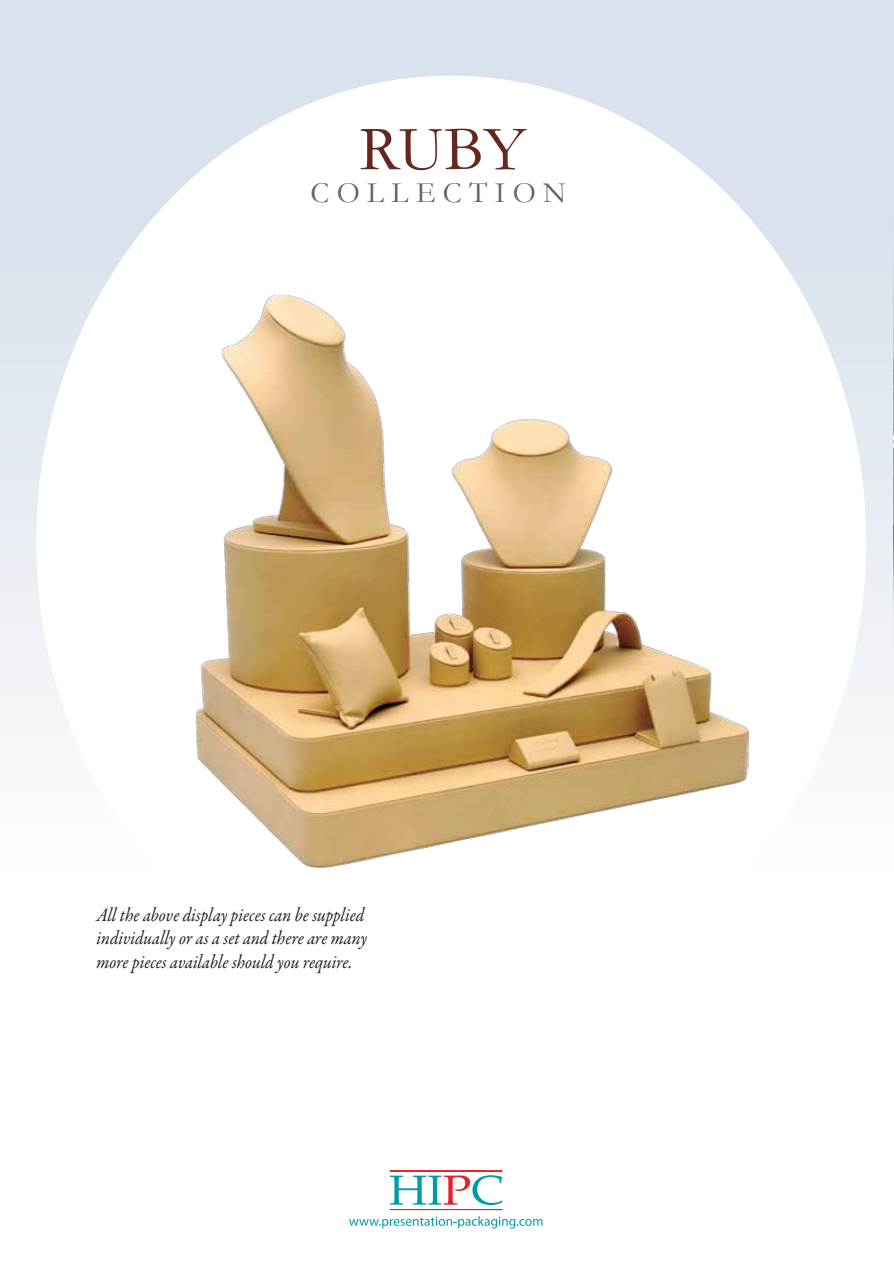
<style>
.page{position:relative;width:894px;height:1264px;background:#fff}
.page>*{position:absolute;margin:0;border:0;box-sizing:border-box;transform-origin:0 0}
.t1{font:63.75px "Garamond";color:#66271d}
.t2{font:29.7px "Garamond";letter-spacing:.25em;color:#636466}
.t3{font:italic 19.5px/23.4px "Garamond Premr Pro";letter-spacing:-.005em;color:#231f20;scale:.9 1}
</style>
<div class="page">
<div style="left:0;top:0;width:893px;height:1263px;background:linear-gradient(to bottom,#d5dfea,#fff)"></div>
<div style="left:36px;top:76px;width:829px;height:933px;background:#fff;border-radius:50%"></div>
<img style="left:893px;top:120px;width:1px;height:632px">
<img style="left:195px;top:295px;width:553px;height:572px">
<hr style="left:390px;top:1208px;width:112px;height:1px;background:#ed1d24">
<hr style="left:390px;top:1170px;width:112px;height:1px;background:#ed1d24">
<svg style="left:390px;top:1175px;width:112px;height:29px"></svg>
<svg style="left:349px;top:1215px;width:193px;height:13px"></svg>
<h1 class="t1" style="left:359px;top:106px;width:168px">RUBY</h1>
<h2 class="t2" style="left:310px;top:172px;width:257px">COLLECTION</h2>
<p class="t3" style="left:97px;top:904px;width:302px">All the above display pieces can be supplied individually or as a set and there are many more pieces available should you require.</p>
</div>
